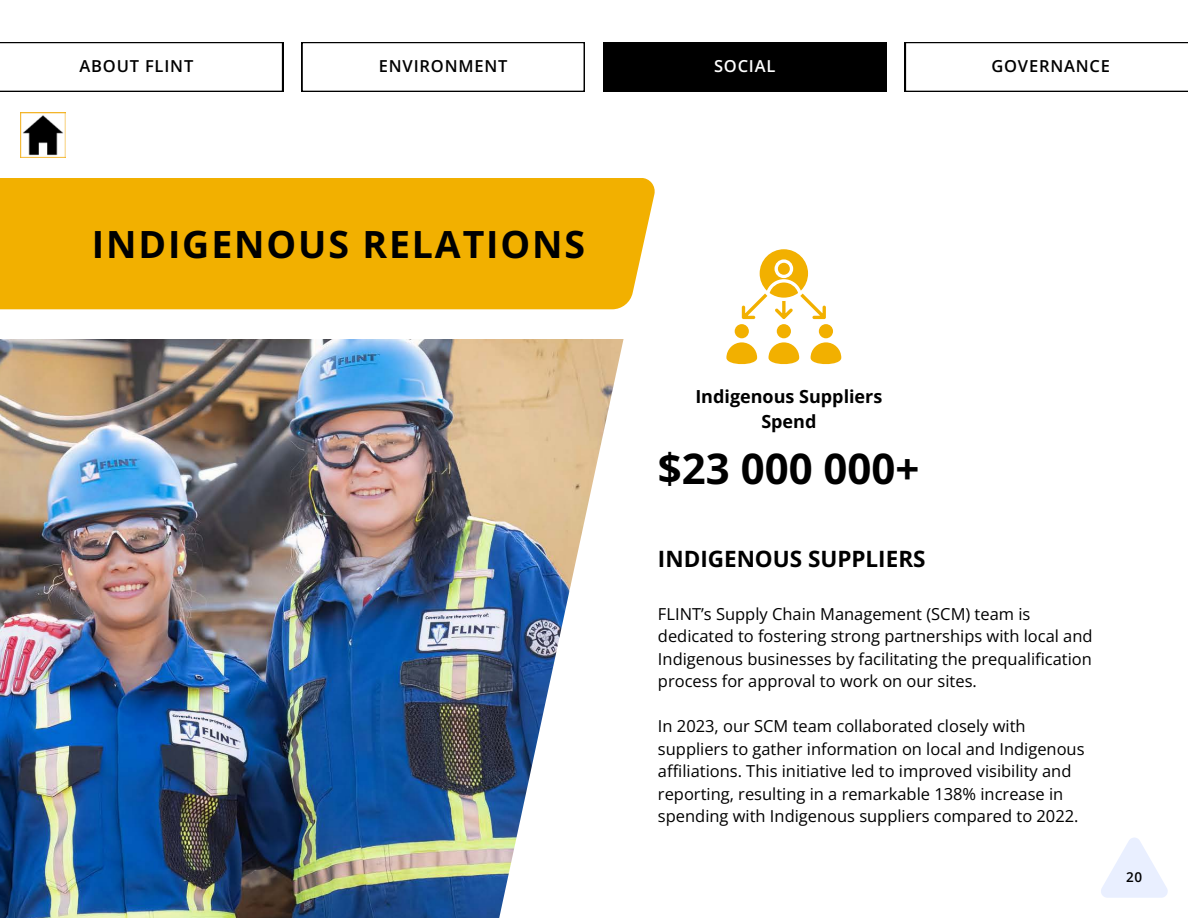
<style>
.page{position:relative;width:1188px;height:918px;background:#fff}
.page>*{position:absolute;margin:0;border:0;box-sizing:border-box;transform-origin:0 0}
.t1{font:700 42px "Open Sans";color:#000}
.t2{font:700 37.5px "Open Sans";letter-spacing:.05em;color:#000}
.t3{font:700 22.5px "Open Sans";color:#000}
.t4{font:700 18px/24.8px "Open Sans";color:#000;text-align:center}
.t5{font:16.5px/22.5px "Open Sans";color:#000}
.t6{font:600 16.5px "Open Sans";letter-spacing:.05em;color:#000}
.t7{font:600 16.5px "Open Sans";letter-spacing:.05em;color:#fff}
.t8{font:600 13.5px "Open Sans";color:#000}
</style>
<div class="page">
<img style="left:0;top:339px;width:624px;height:579px">
<svg style="left:1101px;top:838px;width:67px;height:60px"></svg>
<svg style="left:726px;top:249px;width:115px;height:116px"></svg>
<div style="left:0;top:178px;width:655px;height:131px;background:#f2b000"></div>
<svg style="left:0;top:42px;width:283px;height:50px"></svg>
<svg style="left:905px;top:42px;width:283px;height:50px"></svg>
<svg style="left:302px;top:42px;width:283px;height:50px"></svg>
<div style="left:603px;top:42px;width:283px;height:50px;background:#000"></div>
<img style="left:20px;top:112px;width:45px;height:45px">
<h5 class="t6" style="left:80px;top:55px;width:115px">ABOUT FLINT</h5>
<h3 class="t6" style="left:379px;top:55px;width:130px">ENVIRONMENT</h3>
<p class="t7" style="left:714px;top:55px;width:63px">SOCIAL</p>
<h1 class="t6" style="left:991px;top:55px;width:120px">GOVERNANCE</h1>
<h4 class="t2" style="left:92px;top:218px;width:495px">INDIGENOUS RELATIONS</h4>
<h4 class="t4" style="left:695px;top:384px;width:189px">Indigenous Suppliers<br>Spend</h4>
<h4 class="t1" style="left:658px;top:439px;width:263px">$23 000 000+</h4>
<p class="t3" style="left:658px;top:543px;width:269px">INDIGENOUS SUPPLIERS</p>
<p class="t5" style="left:658px;top:602px;width:436px">FLINT’s Supply Chain Management (SCM) team is dedicated to fostering strong partnerships with local and Indigenous businesses by facilitating the prequalification process for approval to work on our sites.</p>
<h2 class="t5" style="left:658px;top:715px;width:428px">In 2023, our SCM team collaborated closely with suppliers to gather information on local and Indigenous affiliations. This initiative led to improved visibility and reporting, resulting in a remarkable 138% increase in spending with Indigenous suppliers compared to 2022.</h2>
<h4 class="t8" style="left:1126px;top:867px;width:18px">20</h4>
</div>
